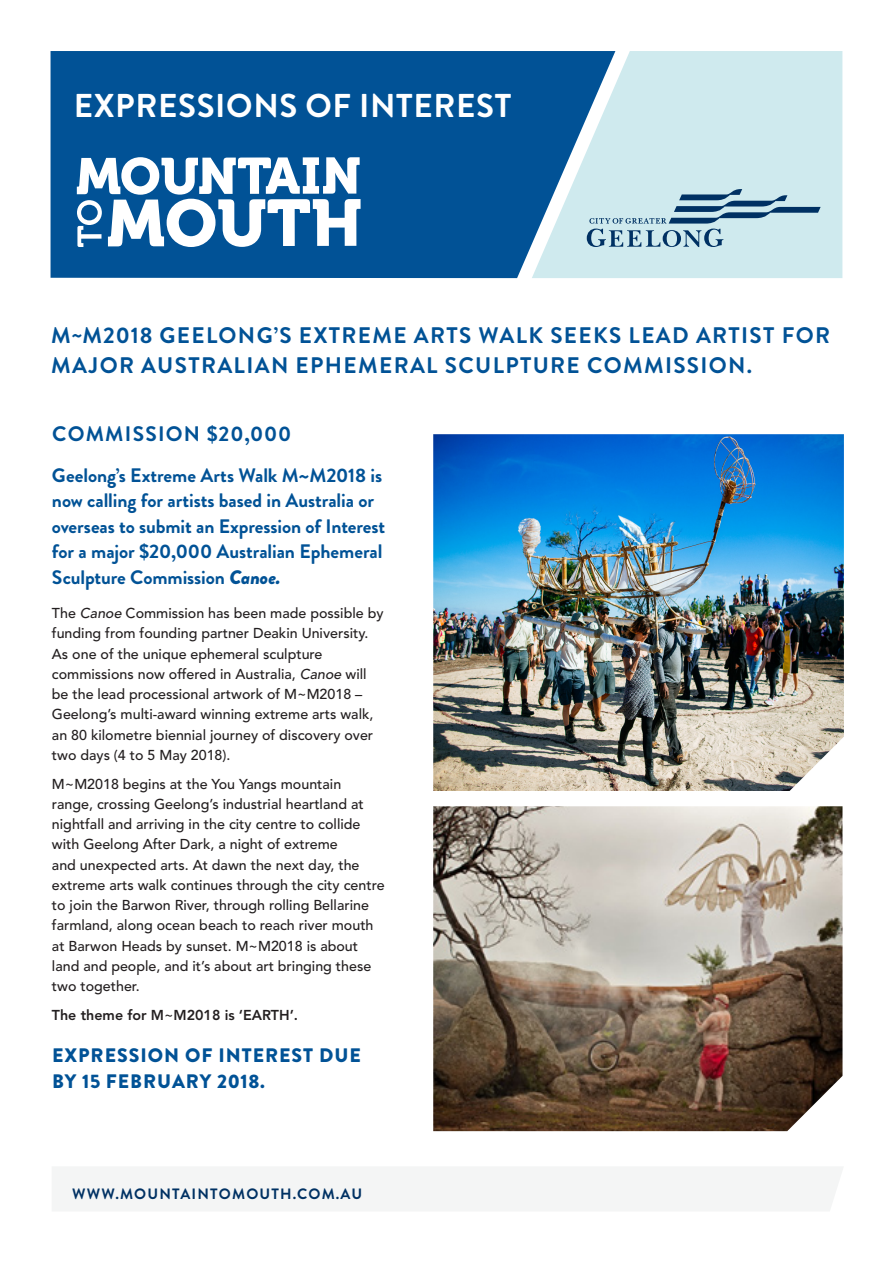
<style>
.page{position:relative;width:893px;height:1263px;background:#fff}
.page>*{position:absolute;margin:0;border:0;box-sizing:border-box;transform-origin:0 0}
.A4_-_A_Head{font:700 33px "Brandon Grotesque";letter-spacing:.02em;color:#fff}
.A4_-_C_Head{font:700 22.5px/30px "Brandon Grotesque";letter-spacing:.06em;color:#015296}
.A4_-_C_Head-2{font:700 21px "Brandon Grotesque";letter-spacing:.06em;color:#015296}
.A4_-_Pull_out_Text{font:700 19.5px/25.5px "Brandon Grotesque";letter-spacing:-.005em;color:#015296}
.A4_-_B_Head{font:900 19.5px/25.5px "Brandon Grotesque";letter-spacing:.05em;color:#015296}
.A4_-_C_Head-3{font:700 15px "Brandon Grotesque";letter-spacing:.08em;color:#003163}
.A4_-_Body_copy{font:500 14.25px/20.2px "Avenir LT Std";color:#231f20}
.A4_-_Body_copy-2{font:800 14.25px "Avenir LT Std";color:#231f20}
.s1{font-size:19.5px}
.s2{font-weight:900;font-style:italic}
.s3{font-style:italic}
.s4{font-weight:500}
</style>
<div class="page">
<div style="left:51px;top:51px;width:481px;height:227px;background:#015296"></div>
<svg style="left:532px;top:51px;width:310px;height:227px;background:#b4d5e2"></svg>
<svg style="left:587px;top:189px;width:234px;height:58px;background:#a6c5d2"></svg>
<div style="left:52px;top:1167px;width:791px;height:44px;background:#f4f5f5"></div>
<svg style="left:77px;top:157px;width:284px;height:90px"></svg>
<img style="left:433px;top:806px;width:409px;height:325px">
<img style="left:433px;top:434px;width:411px;height:357px">
<p class="A4_-_A_Head" style="left:74px;top:83px;width:439px">EXPRESSIONS OF INTEREST</p>
<p class="A4_-_C_Head" style="left:51px;top:320px;width:780px">M<span class="s1">~</span>M2018 GEELONG’S EXTREME ARTS WALK SEEKS LEAD ARTIST FOR<br>MAJOR AUSTRALIAN EPHEMERAL SCULPTURE COMMISSION.</p>
<p class="A4_-_C_Head-2" style="left:52px;top:419px;width:241px">COMMISSION $20,000</p>
<p class="A4_-_Pull_out_Text" style="left:52px;top:462px;width:335px">Geelong’s Extreme Arts Walk M~M2018 is now calling for artists based in Australia or overseas to submit an Expression of Interest for a major $20,000 Australian Ephemeral Sculpture Commission <span class="s2">Canoe.</span></p>
<p class="A4_-_Body_copy" style="left:52px;top:603px;width:333px">The <span class="s3">Canoe</span> Commission has been made possible by funding from founding partner Deakin University.<br>As one of the unique ephemeral sculpture commissions now offered in Australia, <span class="s3">Canoe</span> will be the lead processional artwork of M~M2018 – Geelong’s multi-award winning extreme arts walk, an 80 kilometre biennial journey of discovery over two days (4 to 5 May 2018).</p>
<p class="A4_-_Body_copy" style="left:52px;top:774px;width:334px">M~M2018 begins at the You Yangs mountain range, crossing Geelong’s industrial heartland at nightfall and arriving in the city centre to collide with Geelong After Dark, a night of extreme<br>and unexpected arts. At dawn the next day, the extreme arts walk continues through the city centre to join the Barwon River, through rolling Bellarine farmland, along ocean beach to reach river mouth at Barwon Heads by sunset. M~M2018 is about land and people, and it’s about art bringing these two together.</p>
<p class="A4_-_Body_copy-2" style="left:52px;top:1006px;width:248px">The theme for M<span class="s4">~</span>M2018 is ‘EARTH’.</p>
<p class="A4_-_B_Head" style="left:52px;top:1043px;width:310px">EXPRESSION OF INTEREST DUE<br>BY 15 FEBRUARY 2018.</p>
<p class="A4_-_C_Head-3" style="left:72px;top:1184px;width:292px">WWW.MOUNTAINTOMOUTH.COM.AU</p>
</div>
